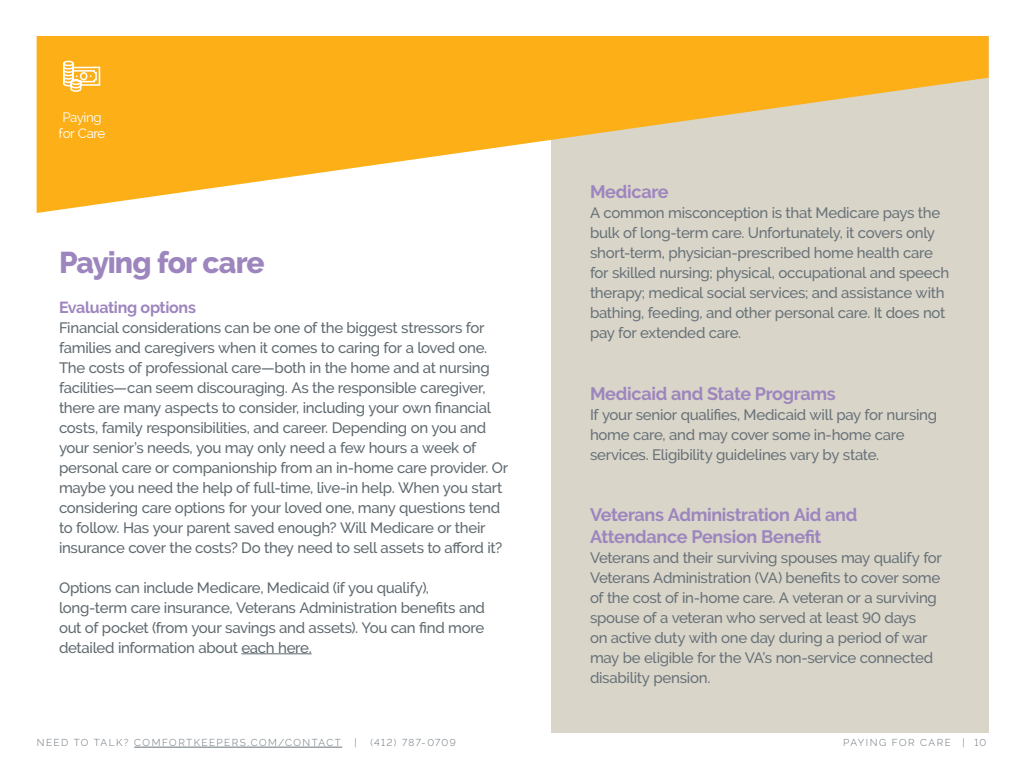
<style>
.page{position:relative;width:1024px;height:768px;background:#fff}
.page>*{position:absolute;margin:0;border:0;box-sizing:border-box;transform-origin:0 0}
.t1{font:800 30px "Raleway";letter-spacing:-.03em;color:#9d85be}
.t2{font:700 18px/21.6px "Raleway";letter-spacing:-.02em;color:#9d85be}
.t3{font:700 16px "Raleway";letter-spacing:-.02em;color:#9d85be}
.t4{font:500 15px/20px "Raleway";letter-spacing:-.02em;color:#5f6a70}
.t5{font:500 15px/20px "Raleway";letter-spacing:-.02em;color:#687279}
.t6{font:13.4px/16px "Raleway";letter-spacing:-.03em;color:#fff}
.t7{font:300 10px "Raleway";letter-spacing:.145em;color:#687279}
.t8{font:300 10px "Raleway";letter-spacing:.125em;color:#687279}
</style>
<div class="page">
<div style="left:551px;top:36px;width:438px;height:697px;background:#d9d5c9"></div>
<svg style="left:37px;top:36px;width:952px;height:177px;fill:#fcaf17"></svg>
<hr style="left:241px;top:653px;width:71px;height:1px;background:#5f6a70">
<svg style="left:63px;top:61px;width:37px;height:31px"></svg>
<hr style="left:134px;top:747px;width:208px;height:1px;background:#687279">
<p class="t6" style="left:59px;top:109px;width:48px">Paying for Care</p>
<h1 class="t1" style="left:59px;top:245px;width:207px">Paying for care</h1>
<p class="t3" style="left:59px;top:298px;width:139px">Evaluating options</p>
<p class="t4" style="left:59px;top:317px;width:451px">Financial considerations can be one of the biggest stressors for families and caregivers when it comes to caring for a loved one.<br>The costs of professional care—both in the home and at nursing facilities—can seem discouraging. As the responsible caregiver, there are many aspects to consider, including your own financial costs, family responsibilities, and career. Depending on you and your senior’s needs, you may only need a few hours a week of personal care or companionship from an in-home care provider. Or maybe you need the help of full-time, live-in help. When you start considering care options for your loved one, many questions tend to follow. Has your parent saved enough? Will Medicare or their insurance cover the costs? Do they need to sell assets to afford it?</p>
<p class="t4" style="left:59px;top:577px;width:428px">Options can include Medicare, Medicaid (if you qualify), long-term care insurance, Veterans Administration benefits and out of pocket (from your savings and assets). You can find more detailed information about each here.</p>
<p class="t2" style="left:590px;top:181px;width:80px">Medicare</p>
<p class="t5" style="left:590px;top:203px;width:361px">A common misconception is that Medicare pays the bulk of long-term care. Unfortunately, it covers only short-term, physician-prescribed home health care for skilled nursing; physical, occupational and speech therapy; medical social services; and assistance with bathing, feeding, and other personal care. It does not pay for extended care.</p>
<p class="t2" style="left:590px;top:382px;width:247px">Medicaid and State Programs</p>
<p class="t5" style="left:590px;top:404px;width:349px">If your senior qualifies, Medicaid will pay for nursing home care, and may cover some in-home care services. Eligibility guidelines vary by state.</p>
<p class="t2" style="left:590px;top:504px;width:269px">Veterans Administration Aid and<br>Attendance Pension Benefit</p>
<p class="t5" style="left:590px;top:547px;width:354px">Veterans and their surviving spouses may qualify for Veterans Administration (VA) benefits to cover some of the cost of in-home care. A veteran or a surviving spouse of a veteran who served at least 90 days<br>on active duty with one day during a period of war may be eligible for the VA’s non-service connected disability pension.</p>
<p class="t7" style="left:37px;top:737px;width:305px">NEED TO TALK? COMFORTKEEPERS.COM/CONTACT</p>
<p class="t7" style="left:354px;top:737px;width:4px">|</p>
<p class="t8" style="left:370px;top:737px;width:87px">(412) 787-0709</p>
<p class="t7" style="left:963px;top:737px;width:25px">| 10</p>
<p class="t7" style="left:843px;top:737px;width:109px">PAYING FOR CARE</p>
</div>
